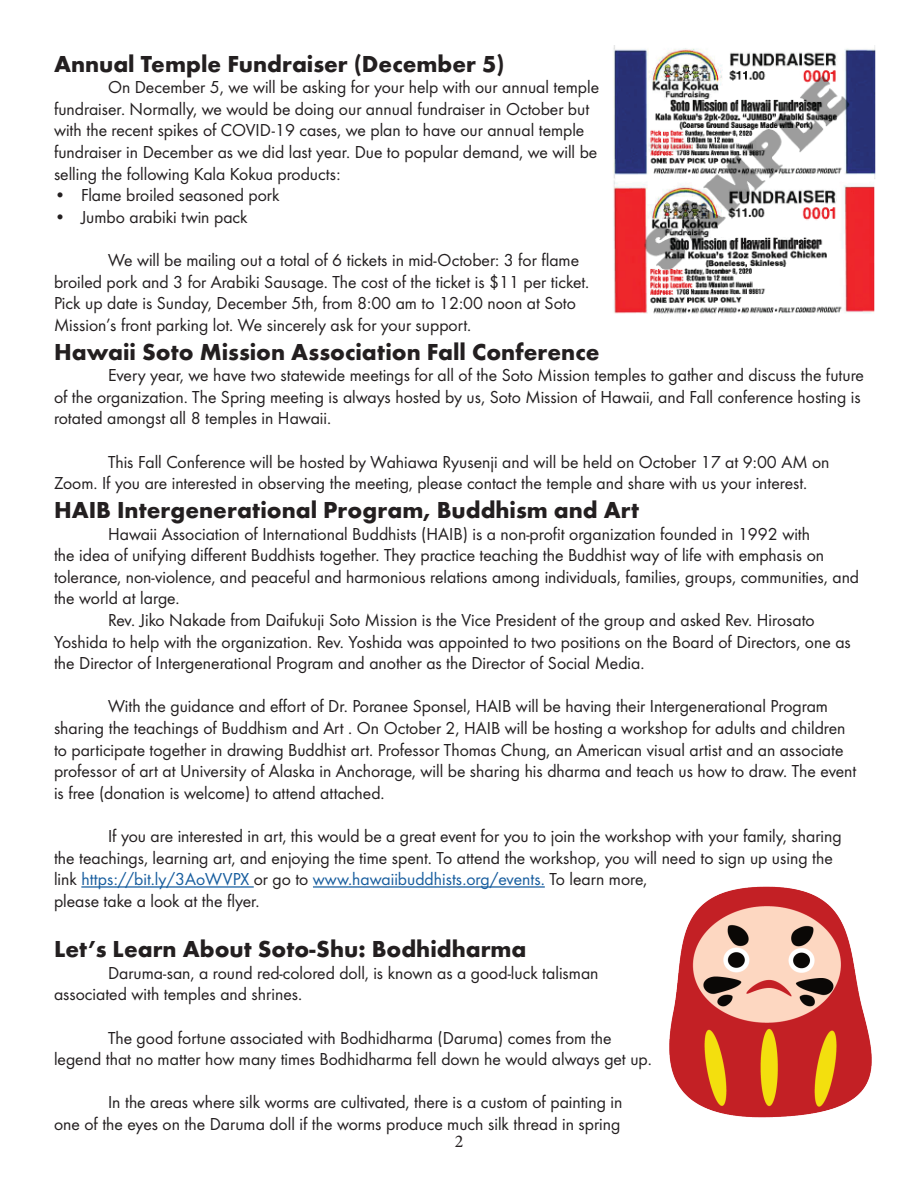
<style>
.page{position:relative;width:918px;height:1188px;background:#fff}
.page>*{position:absolute;margin:0;border:0;box-sizing:border-box;transform-origin:0 0}
.t1{font:700 24px "Futura";color:#231f20}
.t2{font:18px/21.6px "Futura Boo";color:#231f20}
.t3{font:18px "Minion Pro";color:#231f20}
.s1{color:#175d9e}
</style>
<div class="page">
<hr style="left:81px;top:886px;width:173px;height:2px;background:#175d9e">
<hr style="left:313px;top:886px;width:232px;height:2px;background:#175d9e">
<img style="left:613px;top:45px;width:263px;height:269px">
<img style="left:669px;top:886px;width:203px;height:232px">
<h1 class="t1" style="left:54px;top:47px;width:452px">Annual Temple Fundraiser (December 5)</h1>
<p class="t2" style="left:54px;top:75px;width:547px;text-indent:54px">On December 5, we will be asking for your help with our annual temple fundraiser. Normally, we would be doing our annual fundraiser in October but with the recent spikes of COVID-19 cases, we plan to have our annual temple fundraiser in December as we did last year. Due to popular demand, we will be selling the following Kala Kokua products:</p>
<p class="t2" style="left:54px;top:183px;width:227px">• Flame broiled seasoned pork</p>
<p class="t2" style="left:54px;top:205px;width:195px">• Jumbo arabiki twin pack</p>
<p class="t2" style="left:54px;top:248px;width:537px;text-indent:54px">We will be mailing out a total of 6 tickets in mid-October: 3 for flame broiled pork and 3 for Arabiki Sausage. The cost of the ticket is $11 per ticket.<br>Pick up date is Sunday, December 5th, from 8:00 am to 12:00 noon at Soto Mission’s front parking lot. We sincerely ask for your support.</p>
<h1 class="t1" style="left:54px;top:335px;width:547px">Hawaii Soto Mission Association Fall Conference</h1>
<p class="t2" style="left:54px;top:363px;width:812px;text-indent:54px">Every year, we have two statewide meetings for all of the Soto Mission temples to gather and discuss the future of the organization. The Spring meeting is always hosted by us, Soto Mission of Hawaii, and Fall conference hosting is rotated amongst all 8 temples in Hawaii.</p>
<p class="t2" style="left:54px;top:450px;width:777px;text-indent:54px">This Fall Conference will be hosted by Wahiawa Ryusenji and will be held on October 17 at 9:00 AM on<br>Zoom. If you are interested in observing the meeting, please contact the temple and share with us your interest.</p>
<h1 class="t1" style="left:54px;top:493px;width:587px">HAIB Intergenerational Program, Buddhism and Art</h1>
<p class="t2" style="left:108px;top:522px;width:704px">Hawaii Association of International Buddhists (HAIB) is a non-profit organization founded in 1992 with</p>
<p class="t2" style="left:54px;top:543px;width:772px">the idea of unifying different Buddhists together. They practice teaching the Buddhist way of life with emphasis on</p>
<p class="t2" style="left:54px;top:565px;width:807px">tolerance, non-violence, and peaceful and harmonious relations among individuals, families, groups, communities, and</p>
<p class="t2" style="left:54px;top:587px;width:127px">the world at large.</p>
<p class="t2" style="left:108px;top:608px;width:708px">Rev. Jiko Nakade from Daifukuji Soto Mission is the Vice President of the group and asked Rev. Hirosato</p>
<p class="t2" style="left:54px;top:630px;width:798px">Yoshida to help with the organization. Rev. Yoshida was appointed to two positions on the Board of Directors, one as</p>
<p class="t2" style="left:54px;top:651px;width:592px">the Director of Intergenerational Program and another as the Director of Social Media.</p>
<p class="t2" style="left:54px;top:695px;width:804px;text-indent:54px">With the guidance and effort of Dr. Poranee Sponsel, HAIB will be having their Intergenerational Program sharing the teachings of Buddhism and Art . On October 2, HAIB will be hosting a workshop for adults and children to participate together in drawing Buddhist art. Professor Thomas Chung, an American visual artist and an associate professor of art at University of Alaska in Anchorage, will be sharing his dharma and teach us how to draw. The event is free (donation is welcome) to attend attached.</p>
<p class="t2" style="left:54px;top:824px;width:789px;text-indent:54px">If you are interested in art, this would be a great event for you to join the workshop with your family, sharing the teachings, learning art, and enjoying the time spent. To attend the workshop, you will need to sign up using the link <span class="s1">https://bit.ly/3AoWVPX</span> or go to <span class="s1">www.hawaiibuddhists.org/events.</span> To learn more,<br>please take a look at the flyer.</p>
<h1 class="t1" style="left:54px;top:932px;width:474px">Let’s Learn About Soto-Shu: Bodhidharma</h1>
<p class="t2" style="left:54px;top:961px;width:546px;text-indent:54px">Daruma-san, a round red-colored doll, is known as a good-luck talisman associated with temples and shrines.</p>
<p class="t2" style="left:54px;top:1026px;width:599px;text-indent:54px">The good fortune associated with Bodhidharma (Daruma) comes from the legend that no matter how many times Bodhidharma fell down he would always get up.</p>
<p class="t2" style="left:54px;top:1091px;width:570px;text-align:right">In the areas where silk worms are cultivated, there is a custom of painting in<br>one of the eyes on the Daruma doll if the worms produce much silk thread in spring</p>
<p class="t3" style="left:455px;top:1129px;width:10px">2</p>
</div>
